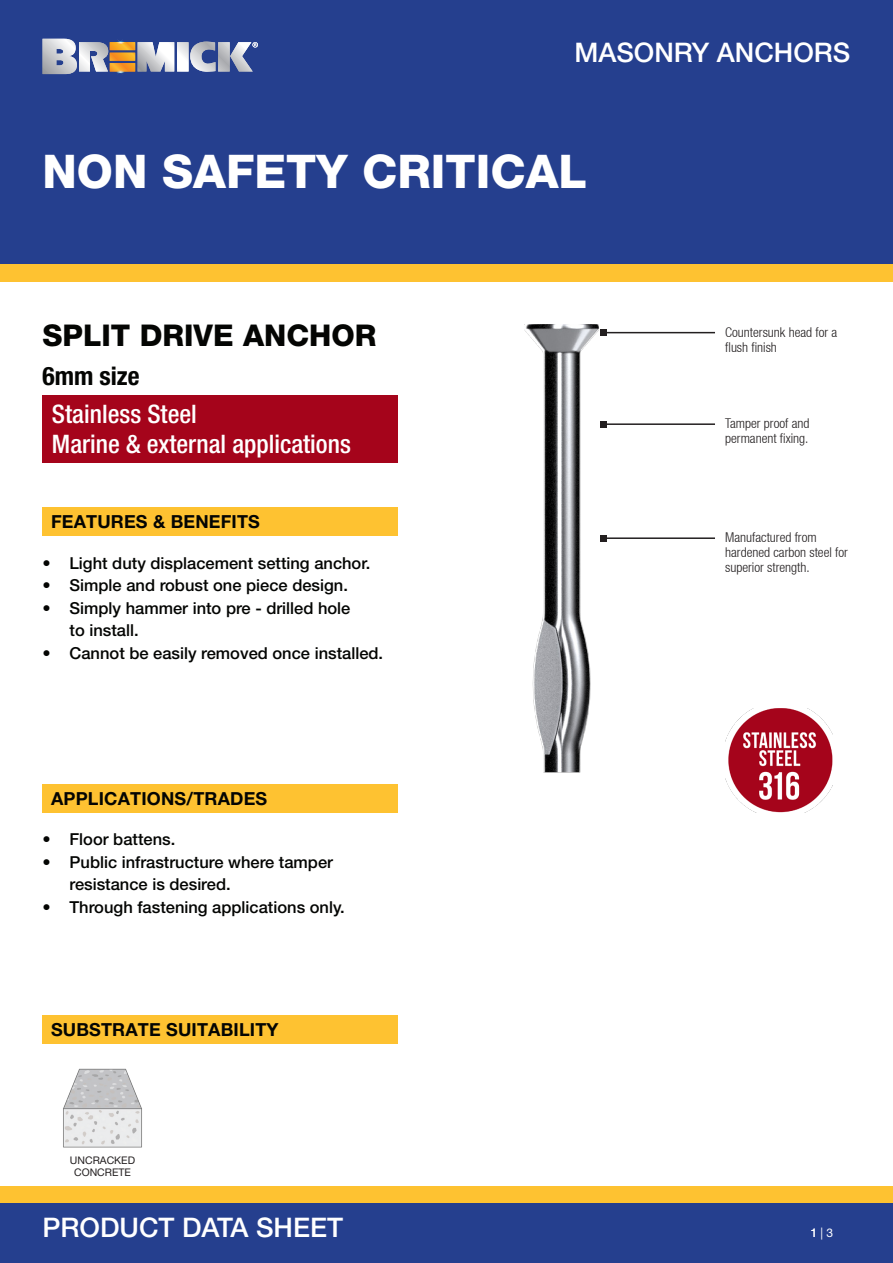
<style>
.page{position:relative;width:893px;height:1263px;background:#fff}
.page>*{position:absolute;margin:0;border:0;box-sizing:border-box;transform-origin:0 0}
.t1{font:800 46.5px "Helvetica Neue LT Std";color:#fff}
.Heading_First_Line{font:800 30px "Helvetica Neue LT Std";color:#040503}
.t2{font:500 27px "Helvetica Neue LT Std";color:#fff}
.SIZE{font:500 condensed 25.5px "Helvetica Neue LT Std";color:#fff}
.SIZE-2{font:700 condensed 25.5px "Helvetica Neue LT Std";color:#040503}
.Subheading{font:700 18px "Helvetica Neue LT Pro";letter-spacing:.01em;color:#040503}
.t3{font:500 16.5px/22.5px "Helvetica Neue LT Std";color:#040503}
.CALL_OUT{font:300 condensed 13.5px/15px "Helvetica Neue LT";color:#231f20}
.t4{font:12px "Helvetica Neue LT Std";color:#fff}
.t5{font:10.5px/12px "Helvetica Neue";color:#231f20;text-align:center}
</style>
<div class="page">
<div style="left:43px;top:396px;width:355px;height:67px;background:#a5041b"></div>
<img style="left:725px;top:708px;width:108px;height:105px">
<div style="left:0;top:0;width:893px;height:265px;background:#253f8e"></div>
<div style="left:0;top:265px;width:893px;height:17px;background:#fec231"></div>
<div style="left:0;top:1186px;width:893px;height:17px;background:#fec231"></div>
<div style="left:0;top:1203px;width:893px;height:60px;background:#253f8e"></div>
<div style="left:43px;top:508px;width:355px;height:28px;background:#fec231"></div>
<svg style="left:43px;top:38px;width:215px;height:37px"></svg>
<img style="left:525px;top:324px;width:74px;height:448px">
<div style="left:43px;top:1015px;width:355px;height:28px;background:#fec231"></div>
<hr style="left:604px;top:423px;width:111px;height:2px;background:#231f20">
<svg style="left:601px;top:421px;width:6px;height:6px"></svg>
<hr style="left:604px;top:332px;width:111px;height:1px;background:#231f20">
<svg style="left:601px;top:330px;width:6px;height:6px"></svg>
<hr style="left:604px;top:537px;width:111px;height:2px;background:#231f20">
<svg style="left:601px;top:535px;width:6px;height:6px"></svg>
<img style="left:63px;top:1068px;width:79px;height:80px">
<div style="left:43px;top:784px;width:355px;height:28px;background:#fec231"></div>
<p class="t2" style="left:574px;top:36px;width:278px">MASONRY ANCHORS</p>
<p class="t1" style="left:43px;top:143px;width:546px">NON SAFETY CRITICAL</p>
<p class="Heading_First_Line" style="left:43px;top:317px;width:335px">SPLIT DRIVE ANCHOR</p>
<p class="SIZE-2" style="left:43px;top:360px;width:99px">6mm size</p>
<p class="SIZE" style="left:52px;top:398px;width:146px">Stainless Steel</p>
<p class="SIZE" style="left:52px;top:428px;width:300px">Marine &amp; external applications</p>
<p class="Subheading" style="left:51px;top:511px;width:210px">FEATURES &amp; BENEFITS</p>
<p class="t3" style="left:43px;top:552px;width:329px">• Light duty displacement setting anchor.</p>
<p class="t3" style="left:43px;top:574px;width:307px">• Simple and robust one piece design.</p>
<p class="t3" style="left:70px;top:597px;width:282px;text-indent:-27px">• Simply hammer into pre - drilled hole to install.</p>
<p class="t3" style="left:43px;top:642px;width:342px">• Cannot be easily removed once installed.</p>
<p class="Subheading" style="left:51px;top:787px;width:218px">APPLICATIONS/TRADES</p>
<p class="t3" style="left:43px;top:828px;width:134px">• Floor battens.</p>
<p class="t3" style="left:70px;top:850px;width:265px;text-indent:-27px">• Public infrastructure where tamper resistance is desired.</p>
<p class="t3" style="left:43px;top:895px;width:304px">• Through fastening applications only.</p>
<p class="Subheading" style="left:51px;top:1018px;width:229px">SUBSTRATE SUITABILITY</p>
<p class="t5" style="left:70px;top:1154px;width:67px">UNCRACKED<br>CONCRETE</p>
<p class="t2" style="left:43px;top:1211px;width:302px">PRODUCT DATA SHEET</p>
<p class="CALL_OUT" style="left:725px;top:324px;width:114px">Countersunk head for a flush finish</p>
<p class="CALL_OUT" style="left:725px;top:416px;width:86px">Tamper proof and permanent fixing.</p>
<p class="CALL_OUT" style="left:725px;top:529px;width:124px">Manufactured from hardened carbon steel for superior strength.</p>
<p class="t4" style="left:810px;top:1226px;width:24px">1 | 3</p>
</div>
